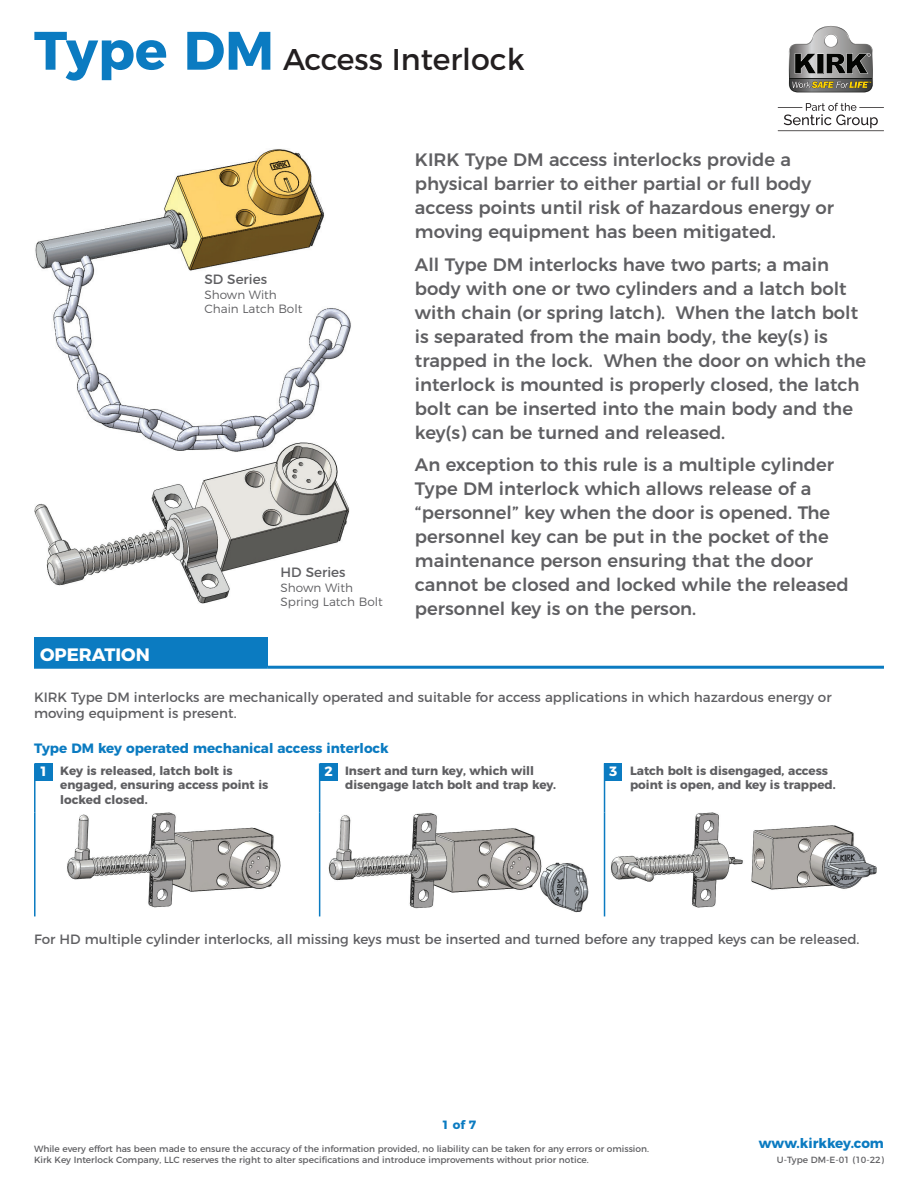
<style>
.page{position:relative;width:918px;height:1188px;background:#fff}
.page>*{position:absolute;margin:0;border:0;box-sizing:border-box;transform-origin:0 0}
.t1{font:30px "Montserrat";color:#231f20}
.t2{font:500 18px/24px "Montserrat";color:#5f5f62}
.t3{font:700 18px "Montserrat";color:#fff}
.t4{font:13.5px/16.2px "Montserrat";color:#5f5f62}
.t5{font:700 13.5px "Montserrat";color:#0b7bc1}
.t6{font:700 12px/14.4px "Montserrat";color:#5f5f62}
.t7{font:300 12px/14.4px "Montserrat";color:#5f5f62}
.t8{font:700 12px "Montserrat";color:#0b7bc1}
.t9{font:9px/10.8px "Montserrat";color:#5f5f62}
.s1{font-weight:700;font-size:54px;color:#0b7bc1}
.s2{font-size:13.5px;color:#fff}
</style>
<div class="page">
<img style="left:35px;top:149px;width:316px;height:294px">
<img style="left:34px;top:443px;width:316px;height:160px">
<div style="left:34px;top:637px;width:234px;height:30px;background:#0b7bc1"></div>
<hr style="left:34px;top:666px;width:234px;height:3px;background:#0b7bc1">
<hr style="left:268px;top:666px;width:616px;height:3px;background:#0b7bc1">
<hr style="left:34px;top:763px;width:2px;height:49px;background:#0b7bc1">
<hr style="left:319px;top:763px;width:1px;height:49px;background:#0b7bc1">
<hr style="left:604px;top:763px;width:1px;height:49px;background:#0b7bc1">
<hr style="left:34px;top:812px;width:2px;height:104px;background:#0b7bc1">
<hr style="left:319px;top:812px;width:1px;height:104px;background:#0b7bc1">
<hr style="left:604px;top:812px;width:1px;height:104px;background:#0b7bc1">
<div style="left:35px;top:763px;width:17px;height:17px;background:#0b7bc1"></div>
<div style="left:320px;top:763px;width:17px;height:17px;background:#0b7bc1"></div>
<div style="left:605px;top:763px;width:17px;height:17px;background:#0b7bc1"></div>
<img style="left:67px;top:812px;width:213px;height:96px">
<img style="left:328px;top:813px;width:260px;height:99px">
<img style="left:611px;top:812px;width:265px;height:95px">
<img style="left:789px;top:26px;width:84px;height:67px">
<svg style="left:792px;top:53px;width:81px;height:39px;background:#656358"></svg>
<hr style="left:778px;top:130px;width:106px;height:1px;background:#231f20">
<svg style="left:778px;top:103px;width:106px;height:25px"></svg>
<h1 class="t1" style="left:34px;top:35px;width:492px"><span class="s1">Type DM</span> Access Interlock</h1>
<p class="t4" style="left:204px;top:270px;width:64px">SD Series</p>
<p class="t7" style="left:204px;top:286px;width:99px">Shown With<br>Chain Latch Bolt</p>
<p class="t4" style="left:281px;top:563px;width:66px">HD Series</p>
<p class="t7" style="left:281px;top:579px;width:104px">Shown With<br>Spring Latch Bolt</p>
<p class="t2" style="left:415px;top:146px;width:421px">KIRK Type DM access interlocks provide a physical barrier to either partial or full body access points until risk of hazardous energy or moving equipment has been mitigated.</p>
<p class="t2" style="left:415px;top:251px;width:453px">All Type DM interlocks have two parts; a main body with one or two cylinders and a latch bolt with chain (or spring latch). When the latch bolt is separated from the main body, the key(s) is trapped in the lock. When the door on which the interlock is mounted is properly closed, the latch bolt can be inserted into the main body and the key(s) can be turned and released.</p>
<p class="t2" style="left:415px;top:451px;width:435px">An exception to this rule is a multiple cylinder Type DM interlock which allows release of a “personnel” key when the door is opened. The personnel key can be put in the pocket of the maintenance person ensuring that the door cannot be closed and locked while the released personnel key is on the person.</p>
<p class="t3" style="left:40px;top:640px;width:111px">Operation</p>
<p class="t4" style="left:34px;top:688px;width:799px">KIRK Type DM interlocks are mechanically operated and suitable for access applications in which hazardous energy or moving equipment is present.</p>
<p class="t5" style="left:34px;top:737px;width:356px">Type DM key operated mechanical access interlock</p>
<p class="t6" style="left:60px;top:763px;width:210px;text-indent:-21px"><span class="s2">1</span> Key is released, latch bolt is engaged, ensuring access point is locked closed.</p>
<p class="t6" style="left:345px;top:763px;width:212px;text-indent:-21px"><span class="s2">2</span> Insert and turn key, which will disengage latch bolt and trap key.</p>
<p class="t6" style="left:630px;top:763px;width:207px;text-indent:-21px"><span class="s2">3</span> Latch bolt is disengaged, access point is open, and key is trapped.</p>
<p class="t4" style="left:34px;top:930px;width:827px">For HD multiple cylinder interlocks, all missing keys must be inserted and turned before any trapped keys can be released.</p>
<p class="t8" style="left:442px;top:1115px;width:36px">1 of 7</p>
<p class="t9" style="left:34px;top:1143px;width:617px">While every effort has been made to ensure the accuracy of the information provided, no liability can be taken for any errors or omission.<br>Kirk Key Interlock Company, LLC reserves the right to alter specifications and introduce improvements without prior notice.</p>
<p class="t5" style="left:759px;top:1132px;width:127px">www.kirkkey.com</p>
<p class="t9" style="left:777px;top:1153px;width:109px">U-Type DM-E-01 (10-22)</p>
</div>
